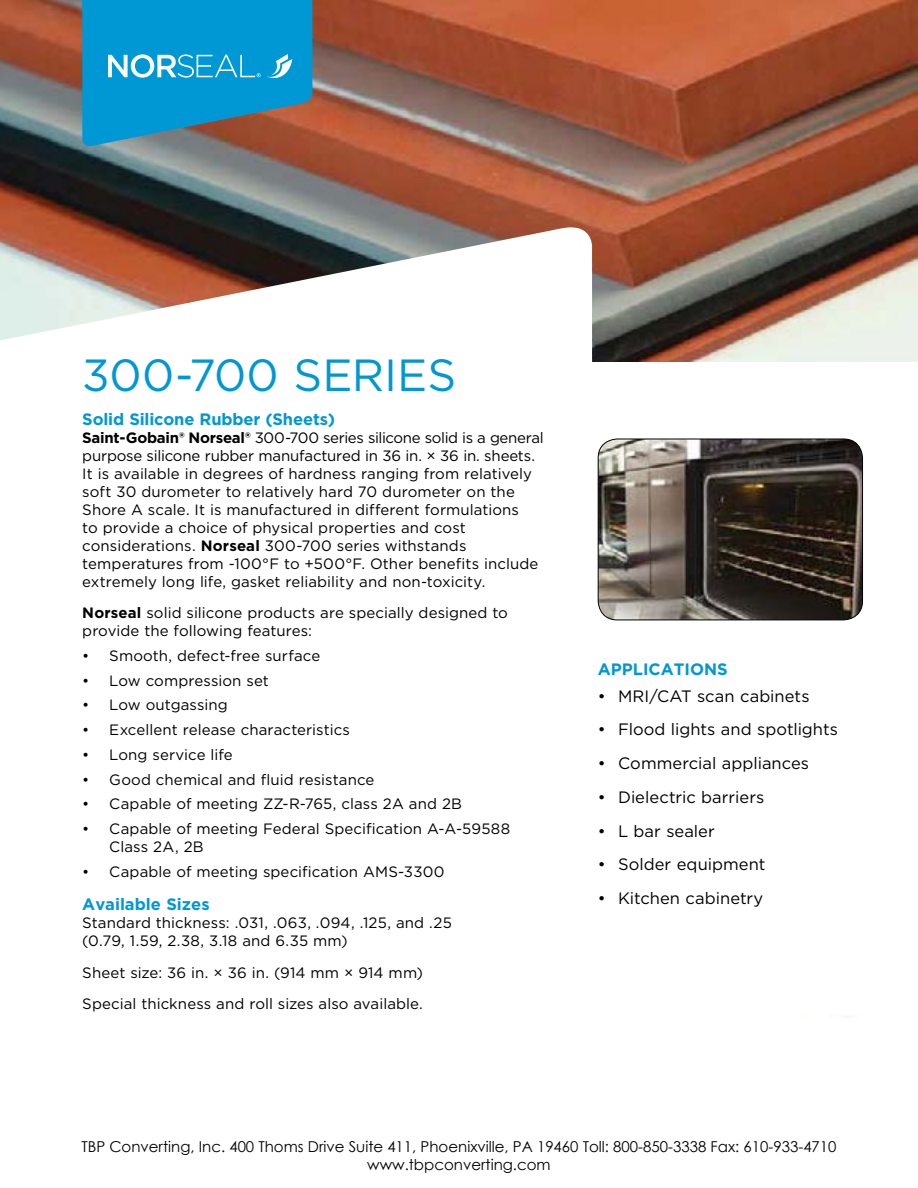
<style>
.page{position:relative;width:918px;height:1188px;background:#fff}
.page>*{position:absolute;margin:0;border:0;box-sizing:border-box;transform-origin:0 0}
.t1{font:45px "Gotham";color:#0097d5}
.t2{font:16.5px "Gotham";letter-spacing:.005em;color:#000}
.t3{font:700 16.5px "Gotham";color:#0097d5}
.t4{font:15px/18px "Gotham";letter-spacing:.005em;color:#000}
.t5{font:15px/18px "Century Gothic";color:#000;text-align:center}
.s1{font-weight:700}
</style>
<div class="page">
<img style="left:0;top:0;width:918px;height:362px">
<img style="left:598px;top:439px;width:265px;height:181px">
<div style="left:598px;top:439px;width:265px;height:181px;border:1px solid #000;border-radius:19px"></div>
<svg style="left:0;top:222px;width:592px;height:140px"></svg>
<svg style="left:82px;top:0;width:230px;height:148px;background:#2191c0"></svg>
<h1 class="t1" style="left:82px;top:347px;width:375px">300-700 SERIES</h1>
<p class="t3" style="left:82px;top:408px;width:254px">Solid Silicone Rubber (Sheets)</p>
<p class="t4" style="left:82px;top:428px;width:463px"><span class="s1">Saint-Gobain® Norseal®</span> 300-700 series silicone solid is a general purpose silicone rubber manufactured in 36 in. × 36 in. sheets.<br>It is available in degrees of hardness ranging from relatively soft 30 durometer to relatively hard 70 durometer on the Shore A scale. It is manufactured in different formulations<br>to provide a choice of physical properties and cost considerations. <span class="s1">Norseal</span> 300-700 series withstands temperatures from -100°F to +500°F. Other benefits include extremely long life, gasket reliability and non-toxicity.</p>
<p class="t4" style="left:82px;top:603px;width:427px"><span class="s1">Norseal</span> solid silicone products are specially designed to provide the following features:</p>
<p class="t4" style="left:82px;top:646px;width:239px">• Smooth, defect-free surface</p>
<p class="t4" style="left:82px;top:671px;width:188px">• Low compression set</p>
<p class="t4" style="left:82px;top:696px;width:147px">• Low outgassing</p>
<p class="t4" style="left:82px;top:720px;width:269px">• Excellent release characteristics</p>
<p class="t4" style="left:82px;top:745px;width:152px">• Long service life</p>
<p class="t4" style="left:82px;top:770px;width:294px">• Good chemical and fluid resistance</p>
<p class="t4" style="left:82px;top:795px;width:381px">• Capable of meeting ZZ-R-765, class 2A and 2B</p>
<p class="t4" style="left:109px;top:819px;width:402px;text-indent:-27px">• Capable of meeting Federal Specification A-A-59588<br>Class 2A, 2B</p>
<p class="t4" style="left:82px;top:862px;width:364px">• Capable of meeting specification AMS-3300</p>
<p class="t3" style="left:82px;top:893px;width:129px">Available Sizes</p>
<p class="t4" style="left:82px;top:914px;width:371px">Standard thickness: .031, .063, .094, .125, and .25 (0.79, 1.59, 2.38, 3.18 and 6.35 mm)</p>
<p class="t4" style="left:82px;top:956px;width:342px;line-height:31.5px">Sheet size: 36 in. × 36 in. (914 mm × 914 mm)<br>Special thickness and roll sizes also available.</p>
<p class="t3" style="left:598px;top:658px;width:131px">APPLICATIONS</p>
<p class="t2" style="left:598px;top:685px;width:213px">• MRI/CAT scan cabinets</p>
<p class="t2" style="left:598px;top:719px;width:242px">• Flood lights and spotlights</p>
<p class="t2" style="left:598px;top:753px;width:213px">• Commercial appliances</p>
<p class="t2" style="left:598px;top:787px;width:168px">• Dielectric barriers</p>
<p class="t2" style="left:598px;top:820px;width:119px">• L bar sealer</p>
<p class="t2" style="left:598px;top:854px;width:169px">• Solder equipment</p>
<p class="t2" style="left:598px;top:888px;width:167px">• Kitchen cabinetry</p>
<p class="t5" style="left:81px;top:1137px;width:757px">TBP Converting, Inc. 400 Thoms Drive Suite 411, Phoenixville, PA 19460 Toll: 800-850-3338 Fax: 610-933-4710 www.tbpconverting.com</p>
</div>
